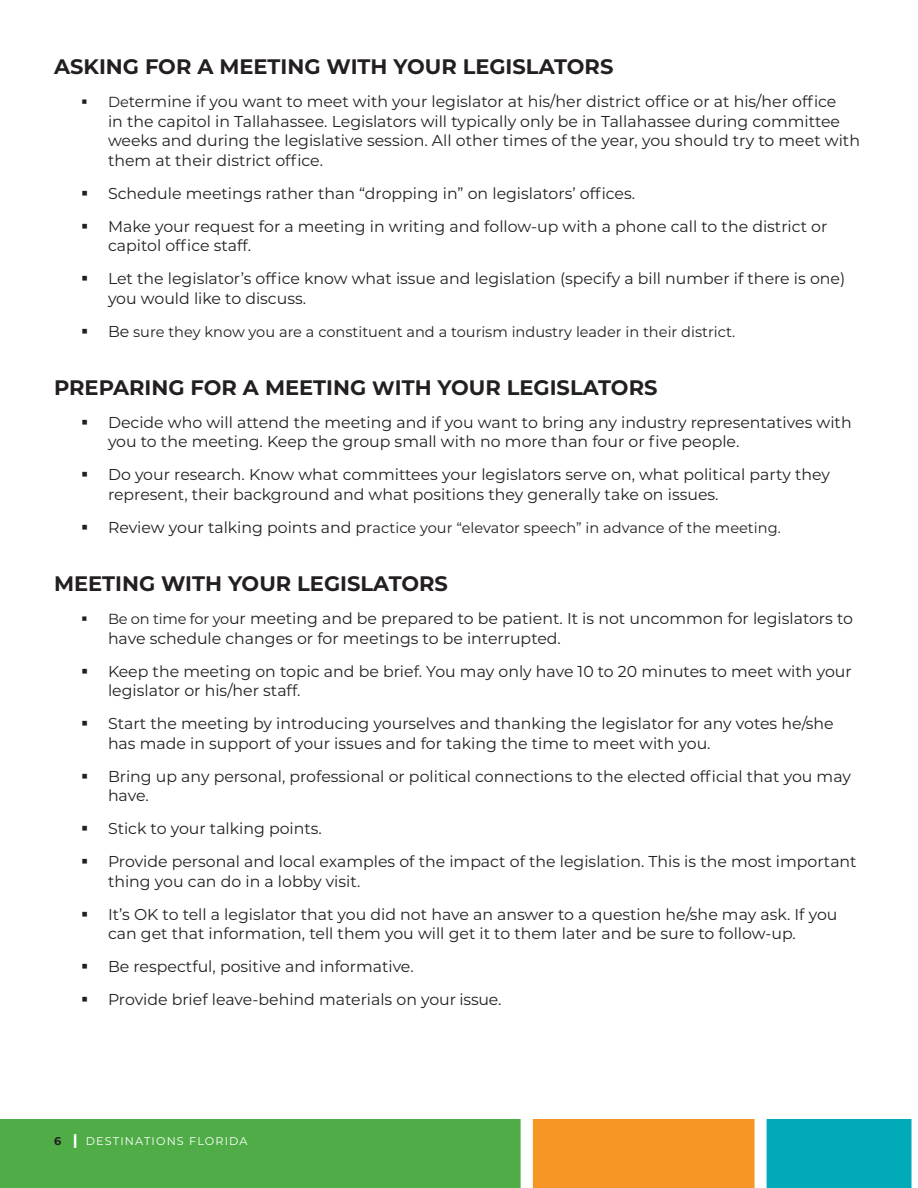
<style>
.page{position:relative;width:918px;height:1188px;background:#fff}
.page>*{position:absolute;margin:0;border:0;box-sizing:border-box;transform-origin:0 0}
.Subhead{font:700 21px "Montserrat";color:#231f20}
.t1{font:15.75px/19.5px "Montserrat";color:#231f20}
.t2{font:14.55px "Montserrat";color:#231f20}
.t3{font:11.25px "Montserrat";letter-spacing:.1em;color:#fff}
.s1{font-size:14.55px}
.s2{font-size:15.75px}
.s3{font-size:19.35px}
.s4{font-weight:700;color:#231f20}
.s5{font-weight:900;font-size:14.7px}
</style>
<div class="page">
<svg style="left:0;top:1119px;width:912px;height:69px;background:#70a855"></svg>
<p class="Subhead" style="left:54px;top:52px;width:561px">ASKING FOR A MEETING WITH YOUR LEGISLATORS</p>
<p class="t1" style="left:108px;top:91px;width:754px;text-indent:-27px">▪ <span class="s1">De</span>termine if you want to meet with your legislator at his/her district office or at his/her office<br>in the capitol in Tallahassee. Legislators will typically only be in Tallahassee during committee weeks and during the legislative session. All other times of the year, you should try to meet with them at their district office.</p>
<p class="t1" style="left:81px;top:183px;width:556px">▪ Schedule meetings rather than “dropping in” on legislators’ offices.</p>
<p class="t1" style="left:108px;top:216px;width:721px;text-indent:-27px">▪ Make your request for a meeting in writing and follow-up with a phone call to the district or capitol office staff.</p>
<p class="t1" style="left:108px;top:268px;width:739px;text-indent:-27px">▪ Let the legislator’s office know what issue and legislation (specify a bill number if there is one) you would like to discuss.</p>
<p class="t2" style="left:81px;top:322px;width:656px">▪ <span class="s2">Be</span> sure they know you are a constituent and a tourism industry leader in their district.</p>
<p class="Subhead" style="left:54px;top:372px;width:605px">PREPARING FOR A MEETING <span class="s3">W</span>ITH YOUR LEGISLATORS</p>
<p class="t1" style="left:108px;top:412px;width:745px;text-indent:-27px">▪ Decide who will attend the meeting and if you want to bring any industry representatives with you to the meeting. Keep the group small with no more than four or five people.</p>
<p class="t1" style="left:108px;top:464px;width:724px;text-indent:-27px">▪ Do your research. Know what committees your legislators serve on, what political party they represent, their background and what positions they generally take on issues.</p>
<p class="t2" style="left:81px;top:518px;width:701px">▪ <span class="s2">Review your talking points and pr</span>actice your “elevator speech” in advance of the meeting.</p>
<p class="Subhead" style="left:54px;top:569px;width:395px">MEETING WITH YOUR LEGISLATORS</p>
<p class="t1" style="left:108px;top:608px;width:747px;text-indent:-27px">▪ <span class="s1">Be on time for yo</span>ur meeting and be prepared to be patient. It is not uncommon for legislators to have schedule changes or for meetings to be interrupted.</p>
<p class="t1" style="left:108px;top:661px;width:745px;text-indent:-27px">▪ Keep the meeting on topic and be brief. You may only have 10 to 20 minutes to meet with your legislator or his/her staff.</p>
<p class="t1" style="left:108px;top:713px;width:727px;text-indent:-27px">▪ Start the meeting by introducing yourselves and thanking the legislator for any votes he/she has made in support of your issues and for taking the time to meet with you.</p>
<p class="t1" style="left:108px;top:766px;width:745px;text-indent:-27px">▪ Bring up any personal, professional or political connections to the elected official that you may have.</p>
<p class="t1" style="left:81px;top:818px;width:242px">▪ Stick to your talking points.</p>
<p class="t1" style="left:108px;top:851px;width:750px;text-indent:-27px">▪ Provide personal and local examples of the impact of the legislation. This is the most important thing you can do in a lobby visit.</p>
<p class="t1" style="left:108px;top:904px;width:731px;text-indent:-27px">▪ It’s OK to tell a legislator that you did not have an answer to a question he/she may ask. If you can get that information, tell them you will get it to them later and be sure to follow-up.</p>
<p class="t1" style="left:81px;top:956px;width:334px">▪ Be respectful, positive and informative.</p>
<p class="t1" style="left:81px;top:989px;width:422px">▪ Provide brief leave-behind materials on your issue.</p>
<p class="t3" style="left:54px;top:1133px;width:195px"><span class="s4">6</span> <span class="s5">|</span> DESTINATIONS FLORIDA</p>
</div>
